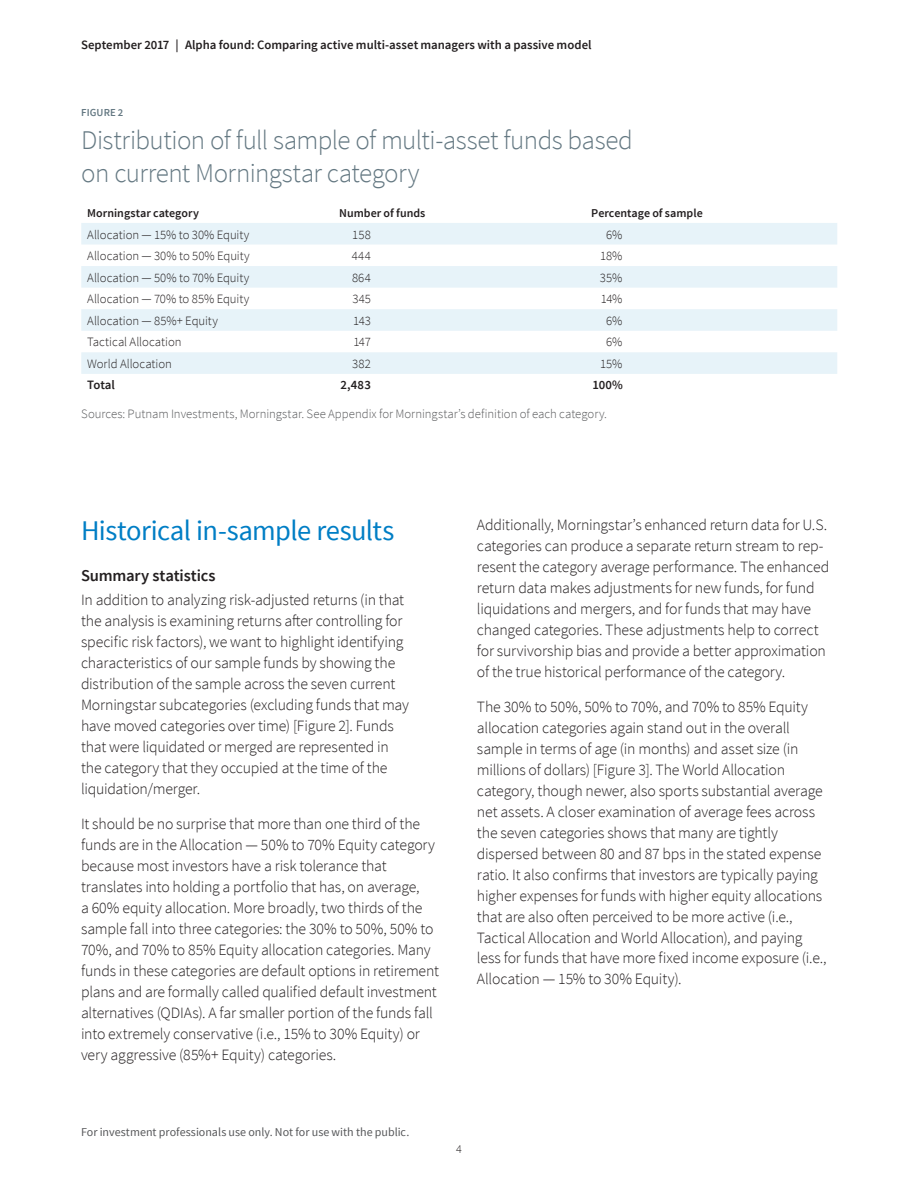
<style>
.page{position:relative;width:918px;height:1188px;background:#fff}
.page>*{position:absolute;margin:0;border:0;box-sizing:border-box;transform-origin:0 0}
.Section_head{font:28.5px "Source Sans Pro";letter-spacing:-.02em;color:#007ec5}
.Chart_title{font:300 27px/33px "Source Sans Pro";letter-spacing:-.02em;color:#647882}
.Subhead{font:600 16.5px "Source Sans Pro";letter-spacing:-.01em;color:#231f20}
.Body{font:300 15.75px/21px "Source Sans Pro";letter-spacing:-.01em;color:#231f20}
.Table_text{font:300 12.75px "Source Sans Pro";letter-spacing:-.005em;color:#231f20}
.Table_text-2{font:600 12.75px "Source Sans Pro";color:#231f20}
.Footnote{font:300 12.75px "Source Sans Pro";color:#57585a}
.t1{font:12px "Source Sans Pro";color:#57585a}
.Table_head{font:600 12px "Source Sans Pro";color:#231f20}
.t2{font:300 12px "Source Sans Pro";color:#231f20}
.Figure{font:600 10.65px "Source Sans Pro";letter-spacing:.005em;color:#647882}
</style>
<div class="page">
<svg style="left:81px;top:223px;width:756px;height:151px;fill:#e7f3f9"></svg>
<p class="Table_text-2" style="left:81px;top:37px;width:512px">September 2017 | Alpha found: Comparing active multi-asset managers with a passive model</p>
<p class="Figure" style="left:81px;top:106px;width:44px">FIGURE 2</p>
<p class="Chart_title" style="left:81px;top:124px;width:553px">Distribution of full sample of multi-asset funds based on current Morningstar category</p>
<p class="Table_head" style="left:87px;top:205px;width:113px">Morningstar category</p>
<p class="Table_head" style="left:339px;top:205px;width:88px">Number of funds</p>
<p class="Table_head" style="left:591px;top:205px;width:113px">Percentage of sample</p>
<p class="Table_text" style="left:87px;top:227px;width:164px">Allocation — 15% to 30% Equity</p>
<p class="Table_text" style="left:352px;top:227px;width:20px">158</p>
<p class="Table_text" style="left:606px;top:227px;width:18px">6%</p>
<p class="Table_text" style="left:87px;top:248px;width:164px">Allocation — 30% to 50% Equity</p>
<p class="Table_text" style="left:352px;top:248px;width:21px">444</p>
<p class="Table_text" style="left:600px;top:248px;width:24px">18%</p>
<p class="Table_text" style="left:87px;top:270px;width:164px">Allocation — 50% to 70% Equity</p>
<p class="Table_text" style="left:352px;top:270px;width:20px">864</p>
<p class="Table_text" style="left:600px;top:270px;width:24px">35%</p>
<p class="Table_text" style="left:87px;top:291px;width:164px">Allocation — 70% to 85% Equity</p>
<p class="Table_text" style="left:352px;top:291px;width:20px">345</p>
<p class="Table_text" style="left:601px;top:291px;width:23px">14%</p>
<p class="Table_text" style="left:87px;top:313px;width:132px">Allocation — 85%+ Equity</p>
<p class="Table_text" style="left:353px;top:313px;width:19px">143</p>
<p class="Table_text" style="left:606px;top:313px;width:18px">6%</p>
<p class="Table_text" style="left:87px;top:334px;width:96px">Tactical Allocation</p>
<p class="Table_text" style="left:353px;top:334px;width:19px">147</p>
<p class="Table_text" style="left:606px;top:334px;width:18px">6%</p>
<p class="Table_text" style="left:87px;top:356px;width:86px">World Allocation</p>
<p class="Table_text" style="left:352px;top:356px;width:20px">382</p>
<p class="Table_text" style="left:600px;top:356px;width:24px">15%</p>
<p class="Table_text-2" style="left:87px;top:377px;width:29px">Total</p>
<p class="Table_text-2" style="left:341px;top:377px;width:32px">2,483</p>
<p class="Table_text-2" style="left:592px;top:377px;width:32px">100%</p>
<p class="Footnote" style="left:81px;top:406px;width:527px">Sources: Putnam Investments, Morningstar. See Appendix for Morningstar’s definition of each category.</p>
<p class="Section_head" style="left:81px;top:513px;width:315px">Historical in-sample results</p>
<p class="Subhead" style="left:81px;top:565px;width:136px">Summary statistics</p>
<p class="Body" style="left:81px;top:590px;width:330px">In addition to analyzing risk-adjusted returns (in that the analysis is examining returns after controlling for specific risk factors), we want to highlight identifying characteristics of our sample funds by showing the distribution of the sample across the seven current Morningstar subcategories (excluding funds that may have moved categories over time) [Figure 2]. Funds that were liquidated or merged are represented in the category that they occupied at the time of the liquidation/merger.</p>
<p class="Body" style="left:81px;top:813px;width:360px">It should be no surprise that more than one third of the funds are in the Allocation — 50% to 70% Equity category because most investors have a risk tolerance that translates into holding a portfolio that has, on average,<br>a 60% equity allocation. More broadly, two thirds of the sample fall into three categories: the 30% to 50%, 50% to 70%, and 70% to 85% Equity allocation categories. Many funds in these categories are default options in retirement plans and are formally called qualified default investment alternatives (QDIAs). A far smaller portion of the funds fall into extremely conservative (i.e., 15% to 30% Equity) or very aggressive (85%+ Equity) categories.</p>
<p class="Body" style="left:477px;top:514px;width:354px">Additionally, Morningstar’s enhanced return data for U.S. categories can produce a separate return stream to rep&shy;resent the category average performance. The enhanced return data makes adjustments for new funds, for fund liquidations and mergers, and for funds that may have changed categories. These adjustments help to correct for survivorship bias and provide a better approximation of the true historical performance of the category.</p>
<p class="Body" style="left:477px;top:696px;width:351px">The 30% to 50%, 50% to 70%, and 70% to 85% Equity allocation categories again stand out in the overall sample in terms of age (in months) and asset size (in millions of dollars) [Figure 3]. The World Allocation category, though newer, also sports substantial average net assets. A closer examination of average fees across the seven categories shows that many are tightly dispersed between 80 and 87 bps in the stated expense ratio. It also confirms that investors are typically paying higher expenses for funds with higher equity allocations that are also often perceived to be more active (i.e., Tactical Allocation and World Allocation), and paying less for funds that have more fixed income exposure (i.e., Allocation — 15% to 30% Equity).</p>
<p class="t1" style="left:81px;top:1125px;width:330px">For investment professionals use only. Not for use with the public.</p>
<p class="t2" style="left:456px;top:1141px;width:7px">4</p>
</div>
